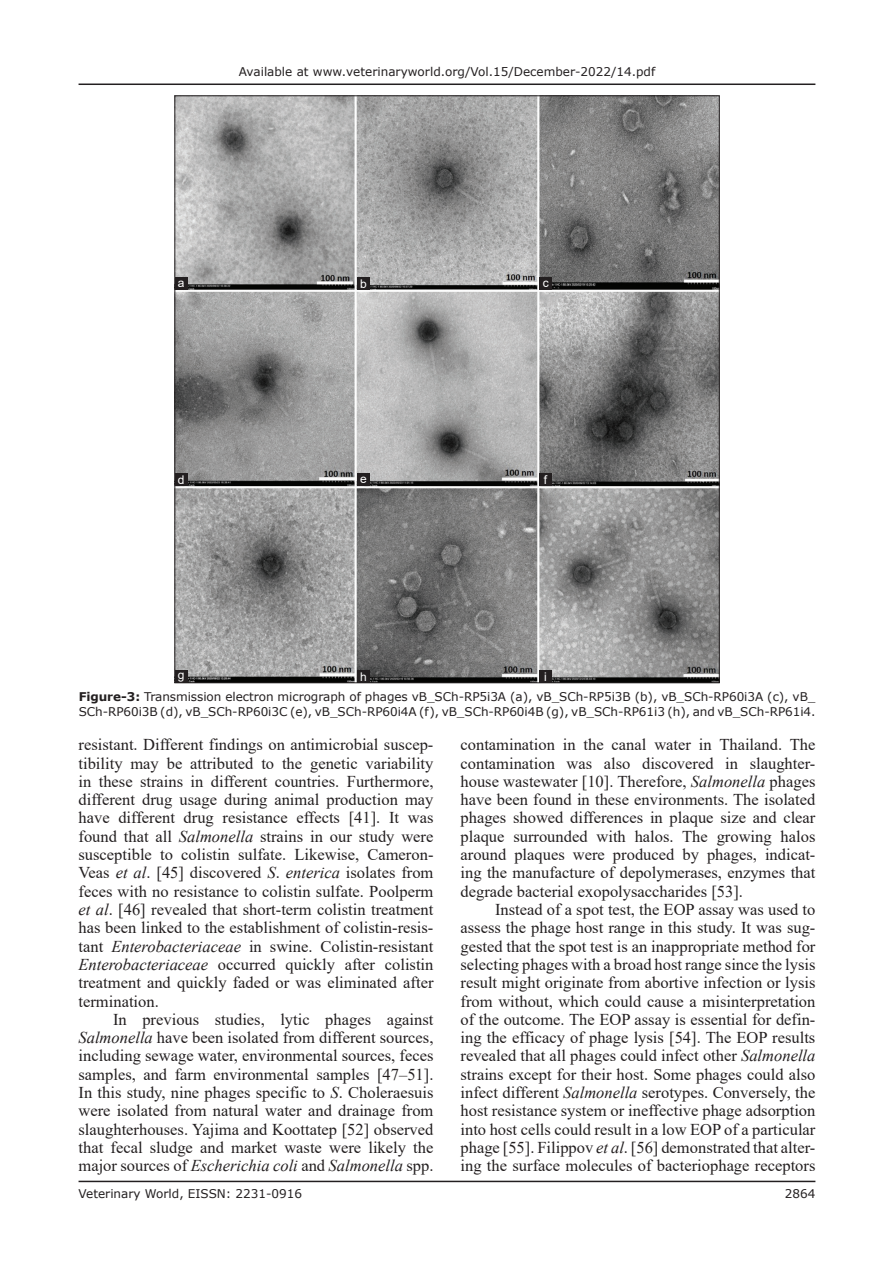
<style>
.page{position:relative;width:894px;height:1263px;background:#fff}
.page>*{position:absolute;margin:0;border:0;box-sizing:border-box;transform-origin:0 0}
.TX{font:16.5px/18.3px "Times New Roman";color:#231f20;text-align:justify}
.FGC{font:12px/14.5px "Verdana";letter-spacing:-.005em;color:#231f20}
.LABEL{font:12px "Arial";color:#fff}
.s1{font-weight:700}
.s2{font-style:italic}
</style>
<div class="page">
<hr style="left:78px;top:1180px;width:737px;height:2px;background:#231f20">
<hr style="left:78px;top:83px;width:737px;height:2px;background:#231f20">
<img style="left:176px;top:98px;width:541px;height:583px">
<div style="left:174px;top:473px;width:13px;height:13px;background:#231f20"></div>
<div style="left:357px;top:670px;width:12px;height:13px;background:#231f20"></div>
<div style="left:539px;top:670px;width:13px;height:13px;background:#231f20"></div>
<div style="left:539px;top:277px;width:13px;height:13px;background:#231f20"></div>
<div style="left:174px;top:670px;width:13px;height:13px;background:#231f20"></div>
<div style="left:357px;top:277px;width:12px;height:13px;background:#231f20"></div>
<div style="left:539px;top:473px;width:12px;height:13px;background:#231f20"></div>
<div style="left:174px;top:277px;width:13px;height:13px;background:#231f20"></div>
<div style="left:357px;top:473px;width:12px;height:13px;background:#231f20"></div>
<p class="FGC" style="left:238px;top:64px;width:418px">Available at www.veterinaryworld.org/Vol.15/December-2022/14.pdf</p>
<p class="LABEL" style="left:178px;top:274px;width:8px">a</p>
<p class="LABEL" style="left:360px;top:275px;width:8px">b</p>
<p class="LABEL" style="left:542px;top:274px;width:7px">c</p>
<p class="LABEL" style="left:178px;top:472px;width:8px">d</p>
<p class="LABEL" style="left:360px;top:471px;width:8px">e</p>
<p class="LABEL" style="left:543px;top:472px;width:5px">f</p>
<p class="LABEL" style="left:178px;top:666px;width:8px">g</p>
<p class="LABEL" style="left:360px;top:668px;width:8px">h</p>
<p class="LABEL" style="left:544px;top:668px;width:4px">i</p>
<p class="FGC" style="left:79px;top:689px;width:738px"><span class="s1">Figure-3:</span> Transmission electron micrograph of phages vB_SCh-RP5i3A (a), vB_SCh-RP5i3B (b), vB_SCh-RP60i3A (c), vB_<br>SCh-RP60i3B (d), vB_SCh-RP60i3C (e), vB_SCh-RP60i4A (f), vB_SCh-RP60i4B (g), vB_SCh-RP61i3 (h), and vB_SCh-RP61i4.</p>
<p class="TX" style="left:78px;top:735px;width:356px">resistant. Different findings on antimicrobial suscep&shy;tibility may be attributed to the genetic variability in these strains in different countries. Furthermore, different drug usage during animal production may have different drug resistance effects [41]. It was found that all <span class="s2">Salmonella</span> strains in our study were susceptible to colistin sulfate. Likewise, Cameron-Veas <span class="s2">et al</span>. [45] discovered <span class="s2">S</span>. <span class="s2">enterica</span> isolates from feces with no resistance to colistin sulfate. Poolperm <span class="s2">et al</span>. [46] revealed that short-term colistin treatment has been linked to the establishment of colistin-resis&shy;tant <span class="s2">Enterobacteriaceae</span> in swine. Colistin-resistant <span class="s2">Enterobacteriaceae</span> occurred quickly after colistin treatment and quickly faded or was eliminated after termination.</p>
<p class="TX" style="left:78px;top:1009px;width:356px;text-indent:34px">In previous studies, lytic phages against <span class="s2">Salmonella</span> have been isolated from different sources, including sewage water, environmental sources, feces samples, and farm environmental samples [47–51].<br>In this study, nine phages specific to <span class="s2">S</span>. Choleraesuis were isolated from natural water and drainage from slaughterhouses. Yajima and Koottatep [52] observed that fecal sludge and market waste were likely the major sources of <span class="s2">Escherichia coli</span> and <span class="s2">Salmonella</span> spp.</p>
<p class="TX" style="left:460px;top:735px;width:356px">contamination in the canal water in Thailand. The contamination was also discovered in slaughter&shy;house wastewater [10]. Therefore, <span class="s2">Salmonella</span> phages have been found in these environments. The isolated phages showed differences in plaque size and clear plaque surrounded with halos. The growing halos around plaques were produced by phages, indicat&shy;ing the manufacture of depolymerases, enzymes that degrade bacterial exopolysaccharides [53].</p>
<p class="TX" style="left:460px;top:899px;width:356px;text-indent:34px">Instead of a spot test, the EOP assay was used to assess the phage host range in this study. It was sug&shy;gested that the spot test is an inappropriate method for selecting phages with a broad host range since the lysis result might originate from abortive infection or lysis from without, which could cause a misinterpretation of the outcome. The EOP assay is essential for defin&shy;ing the efficacy of phage lysis [54]. The EOP results revealed that all phages could infect other <span class="s2">Salmonella </span>strains except for their host. Some phages could also infect different <span class="s2">Salmonella</span> serotypes. Conversely, the host resistance system or ineffective phage adsorption into host cells could result in a low EOP of a particular phage [55]. Filippov <span class="s2">et al</span>. [56] demonstrated that alter&shy;ing the surface molecules of bacteriophage receptors</p>
<p class="FGC" style="left:78px;top:1186px;width:225px">Veterinary World, EISSN: 2231-0916</p>
<p class="FGC" style="left:784px;top:1186px;width:32px">2864</p>
</div>
